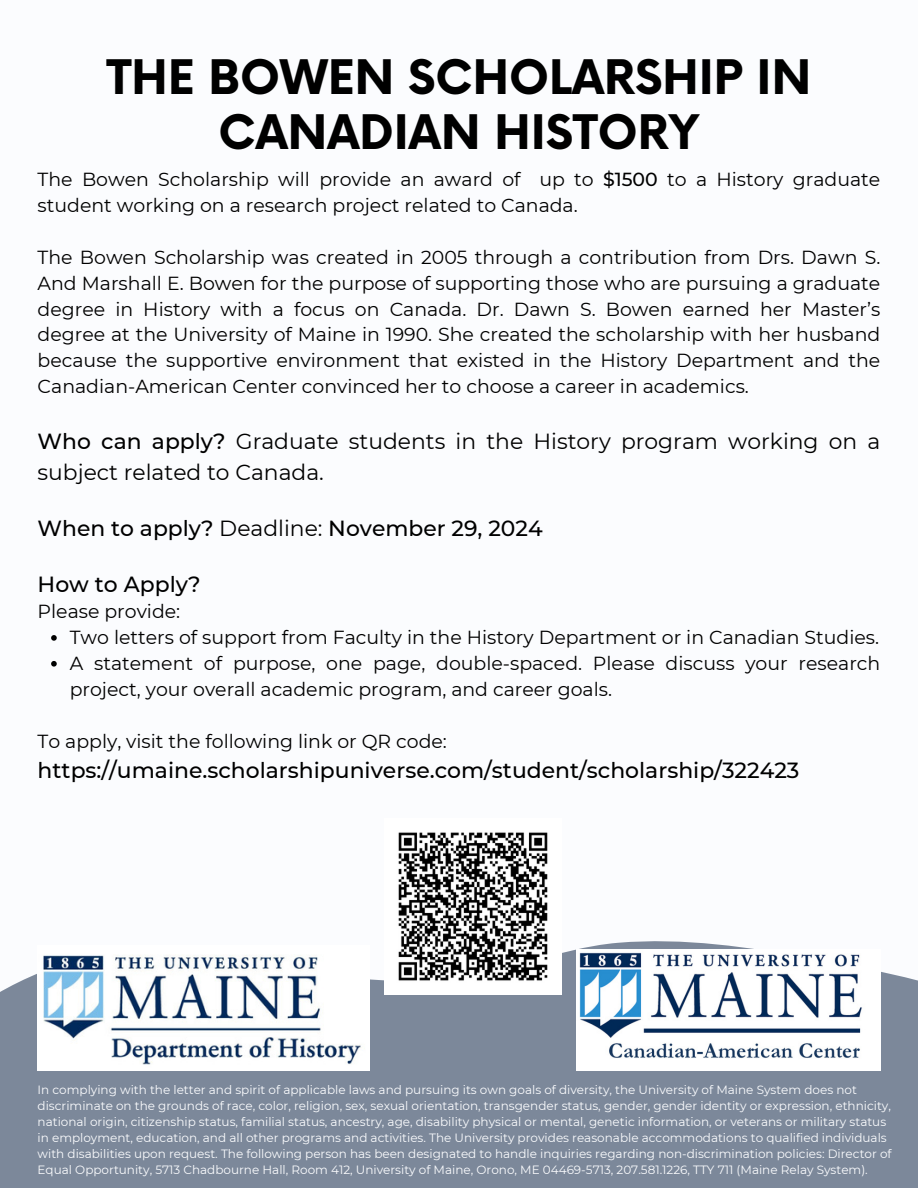
<style>
.page{position:relative;width:918px;height:1188px;background:#fbfcfe}
.page>*{position:absolute;margin:0;border:0;box-sizing:border-box;transform-origin:0 0}
.t1{font:700 46.35px/55.2px "Now";color:#000;text-align:center}
.t2{font:500 21.9px "Montserrat";color:#000}
.t3{font:21.9px/30.3px "Montserrat";color:#000}
.t4{font:18.9px/25.8px "Montserrat";color:#000}
.t5{font:12px/16px "Montserrat";color:#fbfcfe}
.s1{font-weight:500}
.s2{font-weight:400}
</style>
<div class="page">
<div style="left:0;top:941px;width:918px;height:247px;background:#7c889a"></div>
<svg style="left:51px;top:635px;width:6px;height:6px"></svg>
<svg style="left:51px;top:661px;width:6px;height:6px"></svg>
<img style="left:577px;top:950px;width:304px;height:120px">
<img style="left:38px;top:945px;width:332px;height:125px">
<img style="left:385px;top:832px;width:176px;height:163px">
<h1 class="t1" style="left:107px;top:53px;width:706px">THE BOWEN SCHOLARSHIP IN<br>CANADIAN HISTORY</h1>
<h3 class="t4" style="left:38px;top:167px;width:844px">The Bowen Scholarship will provide an award of up to <span class="s1">$1500</span> to a History graduate student working on a research project related to Canada.</h3>
<h3 class="t4" style="left:38px;top:244px;width:844px;text-align:justify">The Bowen Scholarship was created in 2005 through a contribution from Drs. Dawn S.<br>And Marshall E. Bowen for the purpose of supporting those who are pursuing a graduate degree in History with a focus on Canada. Dr. Dawn S. Bowen earned her Master’s degree at the University of Maine in 1990. She created the scholarship with her husband because the supportive environment that existed in the History Department and the Canadian-American Center convinced her to choose a career in academics.</h3>
<h2 class="t3" style="left:38px;top:426px;width:844px"><span class="s1">Who can apply?</span> Graduate students in the History program working on a subject related to Canada.</h2>
<h2 class="t2" style="left:38px;top:515px;width:507px">When to apply? <span class="s2">Deadline:</span> November 29, 2024</h2>
<h3 class="t2" style="left:38px;top:571px;width:164px">How to Apply?</h3>
<h3 class="t4" style="left:38px;top:599px;width:144px">Please provide:</h3>
<p class="t4" style="left:70px;top:624px;width:811px">Two letters of support from Faculty in the History Department or in Canadian Studies.</p>
<p class="t4" style="left:70px;top:650px;width:812px">A statement of purpose, one page, double-spaced. Please discuss your research project, your overall academic program, and career goals.</p>
<h2 class="t4" style="left:38px;top:728px;width:411px">To apply, visit the following link or QR code:</h2>
<h2 class="t2" style="left:38px;top:757px;width:763px">https://umaine.scholarshipuniverse.com/student/scholarship/322423</h2>
<p class="t5" style="left:38px;top:1082px;width:855px">In complying with the letter and spirit of applicable laws and pursuing its own goals of diversity, the University of Maine System does not discriminate on the grounds of race, color, religion, sex, sexual orientation, transgender status, gender, gender identity or expression, ethnicity, national origin, citizenship status, familial status, ancestry, age, disability physical or mental, genetic information, or veterans or military status in employment, education, and all other programs and activities. The University provides reasonable accommodations to qualified individuals with disabilities upon request. The following person has been designated to handle inquiries regarding non-discrimination policies: Director of Equal Opportunity, 5713 Chadbourne Hall, Room 412, University of Maine, Orono, ME 04469-5713, 207.581.1226, TTY 711 (Maine Relay System).</p>
</div>
